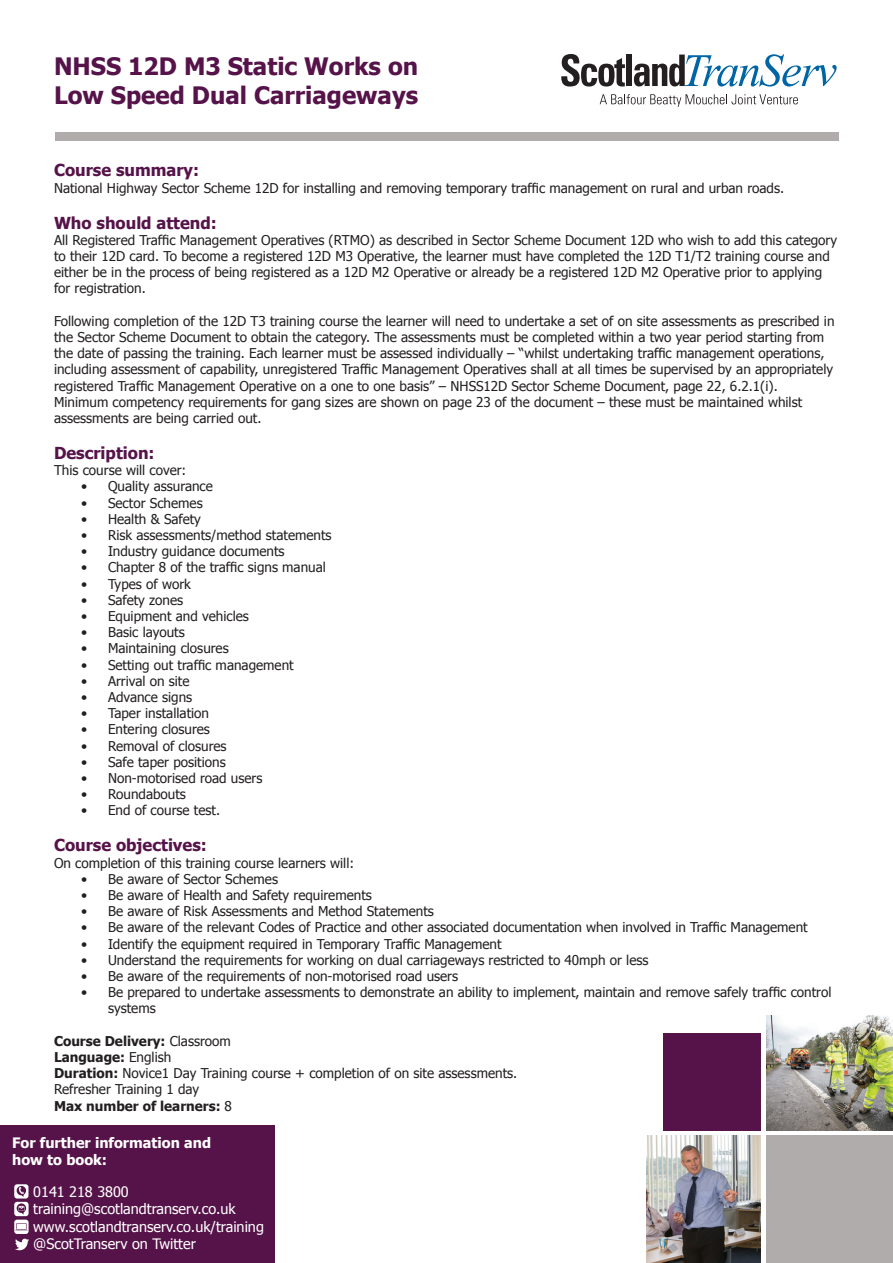
<style>
.page{position:relative;width:893px;height:1263px;background:#fff}
.page>*{position:absolute;margin:0;border:0;box-sizing:border-box;transform-origin:0 0}
.t1{font:700 24px/28.8px "Tahoma";color:#561349}
.t2{font:700 16.5px "Tahoma";color:#561349}
.t3{font:14.4px "Tahoma";color:#fff}
.t4{font:700 14.4px/17.2px "Tahoma";color:#fff}
.t5{font:13.5px/16.2px "Tahoma";color:#231f20}
.t6{font:700 13.5px "Tahoma";color:#231f20}
.s1{font-weight:400}
.s2{font-weight:700}
</style>
<div class="page">
<svg style="left:561px;top:54px;width:64px;height:33px"></svg>
<div style="left:626px;top:55px;width:6px;height:31px;background:#231f20"></div>
<svg style="left:634px;top:54px;width:203px;height:33px"></svg>
<svg style="left:600px;top:94px;width:198px;height:13px"></svg>
<img style="left:646px;top:1135px;width:114px;height:128px">
<div style="left:767px;top:1136px;width:126px;height:127px;background:#b0acab"></div>
<div style="left:663px;top:1033px;width:97px;height:97px;background:#561349"></div>
<img style="left:767px;top:1016px;width:126px;height:114px">
<div style="left:55px;top:133px;width:783px;height:8px;background:#b0acab"></div>
<div style="left:0;top:1125px;width:275px;height:138px;background:#561349"></div>
<div style="left:14px;top:1202px;width:15px;height:14px;background:#fff;border-radius:3px"></div>
<svg style="left:17px;top:1203px;width:9px;height:11px"></svg>
<div style="left:14px;top:1184px;width:14px;height:14px;background:#fff;border-radius:3px"></div>
<svg style="left:17px;top:1186px;width:9px;height:11px"></svg>
<svg style="left:15px;top:1239px;width:14px;height:11px"></svg>
<div style="left:14px;top:1219px;width:15px;height:15px;background:#fff;border-radius:3px"></div>
<svg style="left:15px;top:1223px;width:13px;height:8px"></svg>
<p class="t1" style="left:54px;top:51px;width:366px">NHSS 12D M3 Static Works on<br>Low Speed Dual Carriageways</p>
<p class="t2" style="left:54px;top:159px;width:147px">Course summary:</p>
<p class="t5" style="left:54px;top:179px;width:732px">National Highway Sector Scheme 12D for installing and removing temporary traffic management on rural and urban roads.</p>
<p class="t2" style="left:54px;top:211px;width:164px">Who should attend:</p>
<p class="t5" style="left:54px;top:231px;width:785px">All Registered Traffic Management Operatives (RTMO) as described in Sector Scheme Document 12D who wish to add this category to their 12D card. To become a registered 12D M3 Operative, the learner must have completed the 12D T1/T2 training course and either be in the process of being registered as a 12D M2 Operative or already be a registered 12D M2 Operative prior to applying for registration.</p>
<p class="t5" style="left:54px;top:312px;width:782px">Following completion of the 12D T3 training course the learner will need to undertake a set of on site assessments as prescribed in the Sector Scheme Document to obtain the category. The assessments must be completed within a two year period starting from the date of passing the training. Each learner must be assessed individually – “whilst undertaking traffic management operations, including assessment of capability, unregistered Traffic Management Operatives shall at all times be supervised by an appropriately registered Traffic Management Operative on a one to one basis” – NHSS12D Sector Scheme Document, page 22, 6.2.1(i).</p>
<p class="t5" style="left:54px;top:393px;width:750px">Minimum competency requirements for gang sizes are shown on page 23 of the document – these must be maintained whilst</p>
<p class="t5" style="left:54px;top:409px;width:209px">assessments are being carried out.</p>
<p class="t2" style="left:54px;top:441px;width:102px">Description:</p>
<p class="t5" style="left:54px;top:461px;width:134px">This course will cover:</p>
<p class="t5" style="left:81px;top:478px;width:133px">• Quality assurance</p>
<p class="t5" style="left:81px;top:494px;width:123px">• Sector Schemes</p>
<p class="t5" style="left:81px;top:510px;width:121px">• Health &amp; Safety</p>
<p class="t5" style="left:81px;top:526px;width:252px">• Risk assessments/method statements</p>
<p class="t5" style="left:81px;top:542px;width:205px">• Industry guidance documents</p>
<p class="t5" style="left:81px;top:559px;width:246px">• Chapter 8 of the traffic signs manual</p>
<p class="t5" style="left:81px;top:575px;width:111px">• Types of work</p>
<p class="t5" style="left:81px;top:591px;width:104px">• Safety zones</p>
<p class="t5" style="left:81px;top:607px;width:169px">• Equipment and vehicles</p>
<p class="t5" style="left:81px;top:623px;width:105px">• Basic layouts</p>
<p class="t5" style="left:81px;top:640px;width:149px">• Maintaining closures</p>
<p class="t5" style="left:81px;top:656px;width:214px">• Setting out traffic management</p>
<p class="t5" style="left:81px;top:672px;width:110px">• Arrival on site</p>
<p class="t5" style="left:81px;top:688px;width:113px">• Advance signs</p>
<p class="t5" style="left:81px;top:704px;width:130px">• Taper installation</p>
<p class="t5" style="left:81px;top:721px;width:130px">• Entering closures</p>
<p class="t5" style="left:81px;top:737px;width:147px">• Removal of closures</p>
<p class="t5" style="left:81px;top:753px;width:146px">• Safe taper positions</p>
<p class="t5" style="left:81px;top:769px;width:183px">• Non-motorised road users</p>
<p class="t5" style="left:81px;top:785px;width:106px">• Roundabouts</p>
<p class="t5" style="left:81px;top:802px;width:141px">• End of course test.</p>
<p class="t2" style="left:54px;top:834px;width:154px">Course objectives:</p>
<p class="t5" style="left:54px;top:854px;width:302px">On completion of this training course learners will:</p>
<p class="t5" style="left:81px;top:870px;width:199px">• Be aware of Sector Schemes</p>
<p class="t5" style="left:81px;top:886px;width:292px">• Be aware of Health and Safety requirements</p>
<p class="t5" style="left:81px;top:902px;width:354px">• Be aware of Risk Assessments and Method Statements</p>
<p class="t5" style="left:81px;top:919px;width:728px">• Be aware of the relevant Codes of Practice and other associated documentation when involved in Traffic Management</p>
<p class="t5" style="left:81px;top:935px;width:422px">• Identify the equipment required in Temporary Traffic Management</p>
<p class="t5" style="left:81px;top:951px;width:569px">• Understand the requirements for working on dual carriageways restricted to 40mph or less</p>
<p class="t5" style="left:81px;top:967px;width:379px">• Be aware of the requirements of non-motorised road users</p>
<p class="t5" style="left:108px;top:983px;width:725px;text-indent:-27px">• Be prepared to undertake assessments to demonstrate an ability to implement, maintain and remove safely traffic control systems</p>
<p class="t6" style="left:54px;top:1031px;width:178px">Course Delivery: <span class="s1">Classroom</span></p>
<p class="t6" style="left:54px;top:1048px;width:119px">Language: <span class="s1">English</span></p>
<p class="t5" style="left:54px;top:1064px;width:465px"><span class="s2">Duration:</span> Novice1 Day Training course + completion of on site assessments.</p>
<p class="t5" style="left:54px;top:1081px;width:147px">Refresher Training 1 day</p>
<p class="t6" style="left:54px;top:1096px;width:179px">Max number of learners: <span class="s1">8</span></p>
<p class="t4" style="left:12px;top:1133px;width:201px">For further information and how to book:</p>
<p class="t3" style="left:33px;top:1182px;width:97px">0141 218 3800</p>
<p class="t3" style="left:33px;top:1199px;width:204px">training@scotlandtranserv.co.uk</p>
<p class="t3" style="left:33px;top:1217px;width:232px">www.scotlandtranserv.co.uk/training</p>
<p class="t3" style="left:33px;top:1234px;width:164px">@ScotTranserv on Twitter</p>
</div>
